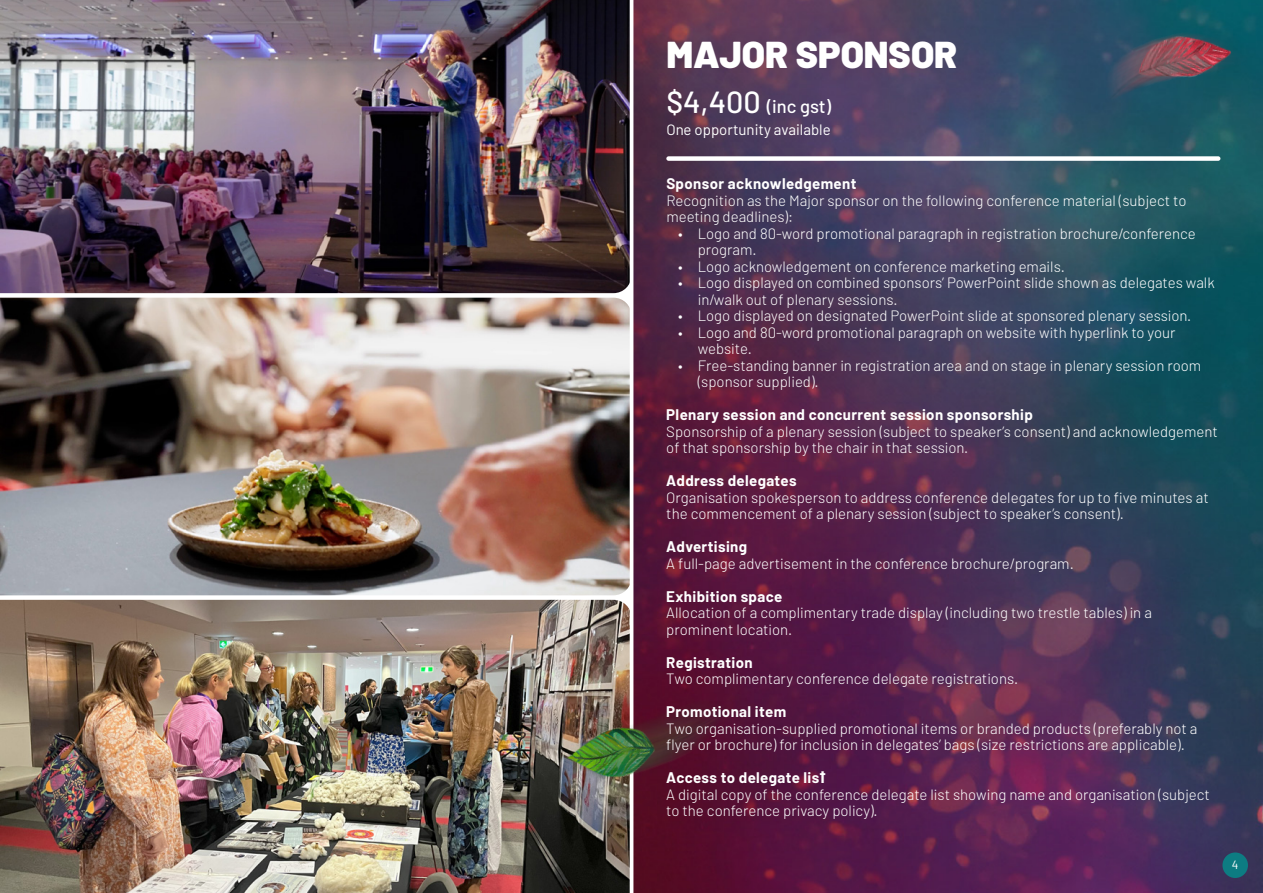
<style>
.page{position:relative;width:1263px;height:893px;background:#fff}
.page>*{position:absolute;margin:0;border:0;box-sizing:border-box;transform-origin:0 0}
.t1{font:900 37.5px "Barlow";color:#fff}
.t2{font:500 18.3px "Barlow";color:#fff}
.t3{font:300 15px/16.5px "Barlow";color:#fff}
.t4{font:700 15px "Barlow";letter-spacing:.025em;color:#fff}
.t5{font:15px "Barlow";color:#fff}
.t6{font:12px "Barlow";color:#fff}
.s1{font-size:30.6px}
.s2{font-weight:700}
.s3{font-family:"Placard Next";font-weight:500;font-stretch:expanded}
</style>
<div class="page">
<img style="left:633px;top:0;width:630px;height:893px">
<img style="left:0;top:0;width:630px;height:293px">
<img style="left:0;top:298px;width:630px;height:297px">
<img style="left:0;top:600px;width:630px;height:293px">
<div style="left:666px;top:156px;width:554px;height:5px;background:#fff;border-radius:2px"></div>
<img style="left:988px;top:0;width:272px;height:137px">
<img style="left:484px;top:625px;width:291px;height:240px">
<div style="left:1222px;top:852px;width:26px;height:26px;background:#0d7c82;border-radius:50%"></div>
<h1 class="t1" style="left:666px;top:31px;width:292px">MAJOR SPONSOR</h1>
<p class="t2" style="left:666px;top:95px;width:166px"><span class="s1">$4,400</span> (inc gst)</p>
<p class="t5" style="left:666px;top:119px;width:166px">One opportunity available</p>
<p class="t4" style="left:666px;top:173px;width:192px">Sponsor acknowledgement</p>
<p class="t3" style="left:666px;top:192px;width:522px">Recognition as the Major sponsor on the following conference material (subject to meeting deadlines):</p>
<p class="t3" style="left:698px;top:225px;width:500px;text-indent:-20px">• Logo and 80-word promotional paragraph in registration brochure/conference program.</p>
<p class="t3" style="left:678px;top:258px;width:388px">• Logo acknowledgement on conference marketing emails.</p>
<p class="t3" style="left:698px;top:274px;width:518px;text-indent:-20px">• Logo displayed on combined sponsors’ PowerPoint slide shown as delegates walk in/walk out of plenary sessions.</p>
<p class="t3" style="left:678px;top:307px;width:515px">• Logo displayed on designated PowerPoint slide at sponsored plenary session.</p>
<p class="t3" style="left:698px;top:324px;width:479px;text-indent:-20px">• Logo and 80-word promotional paragraph on website with hyperlink to your website.</p>
<p class="t3" style="left:698px;top:357px;width:505px;text-indent:-20px">• Free-standing banner in registration area and on stage in plenary session room (sponsor supplied).</p>
<p class="t4" style="left:666px;top:404px;width:368px">Plenary session and concurrent session sponsorship</p>
<p class="t3" style="left:666px;top:423px;width:553px">Sponsorship of a plenary session (subject to speaker’s consent) and acknowledgement of that sponsorship by the chair in that session.</p>
<p class="t4" style="left:666px;top:470px;width:132px">Address delegates</p>
<p class="t3" style="left:666px;top:489px;width:544px">Organisation spokesperson to address conference delegates for up to five minutes at the commencement of a plenary session (subject to speaker’s consent).</p>
<p class="t4" style="left:666px;top:536px;width:82px">Advertising</p>
<p class="t3" style="left:666px;top:555px;width:409px">A full-page advertisement in the conference brochure/program.</p>
<p class="t4" style="left:666px;top:585px;width:118px">Exhibition space</p>
<p class="t3" style="left:666px;top:604px;width:487px">Allocation of a complimentary trade display (including two trestle tables) in a prominent location.</p>
<p class="t4" style="left:666px;top:651px;width:88px">Registration</p>
<p class="t3" style="left:666px;top:670px;width:354px">Two complimentary conference delegate registrations.</p>
<p class="t4" style="left:666px;top:701px;width:121px">Promotional item</p>
<p class="t3" style="left:666px;top:720px;width:533px">Two organisation-supplied promotional items or branded products (preferably not a flyer or brochure) for inclusion in delegates’ bags (size restrictions are applicable).</p>
<p class="t3" style="left:666px;top:769px;width:545px"><span class="s2">Access to delegate lis</span><span class="s3">t<br></span>A digital copy of the conference delegate list showing name and organisation (subject to the conference privacy policy).</p>
<p class="t6" style="left:1232px;top:856px;width:8px">4</p>
</div>
